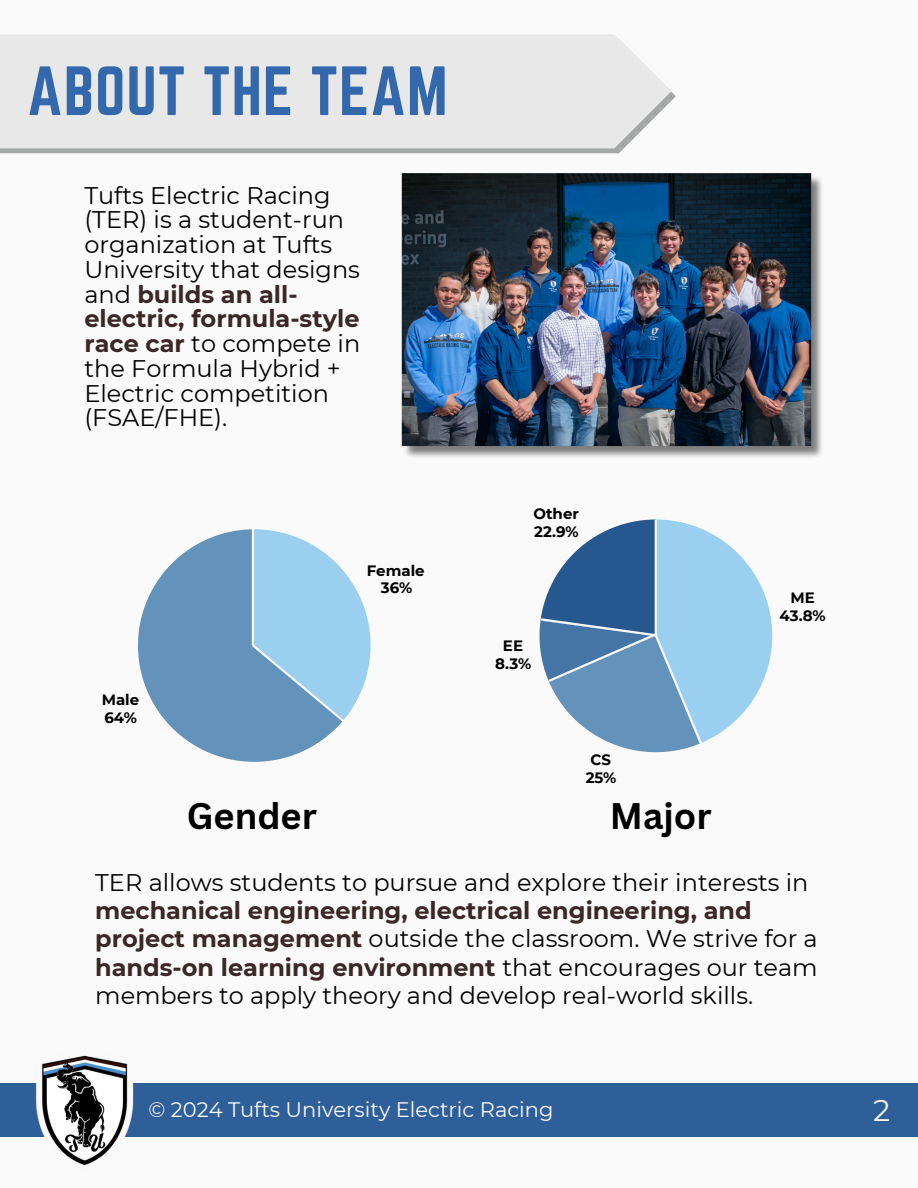
<style>
.page{position:relative;width:918px;height:1188px;background:#fafafa}
.page>*{position:absolute;margin:0;border:0;box-sizing:border-box;transform-origin:0 0}
.t1{font:60.75px "Norwester";letter-spacing:.015em;color:#3468ad}
.t2{font:700 36px "Canva Sans";color:#000}
.t3{font:30px "Montserrat";color:#f6f6f6}
.t4{font:24px/24.8px "Montserrat";color:#000}
.t5{font:22.5px "Canva Sans";color:#3468ad}
.t6{font:21px "Montserrat";color:#fafafa}
.t7{font:700 15px/17.4px "Montserrat";color:#000;text-align:center}
.s1{font-weight:700;color:#3b2727}
</style>
<div class="page">
<img style="left:401px;top:174px;width:421px;height:283px">
<div style="left:0;top:1084px;width:918px;height:53px;background:#2f5f98"></div>
<img style="left:31px;top:1055px;width:108px;height:111px">
<svg style="left:138px;top:529px;width:196px;height:233px;fill:#6393ba"></svg>
<svg style="left:0;top:91px;width:676px;height:62px;background:#b6b7b7"></svg>
<div style="left:0;top:34px;width:671px;height:114px;background:#e8e8e8"></div>
<svg style="left:539px;top:520px;width:233px;height:232px"></svg>
<svg style="left:250px;top:529px;width:121px;height:201px"></svg>
<h2 class="t1" style="left:27px;top:54px;width:422px">ABOUT THE TEAM</h2>
<h2 class="t4" style="left:84px;top:183px;width:277px">Tufts Electric Racing (TER) is a student-run organization at Tufts<br>University that designs and <span class="s1">builds an all&shy;electric, formula-style race car</span> to compete in the Formula Hybrid +<br>Electric competition (FSAE/FHE).</h2>
<p class="t7" style="left:102px;top:691px;width:39px;text-align:left">Male<br>64%</p>
<p class="t7" style="left:367px;top:562px;width:59px">Female<br>36%</p>
<p class="t7" style="left:533px;top:505px;width:47px;text-align:left">Other<br>22.9%</p>
<p class="t7" style="left:495px;top:637px;width:38px">EE<br>8.3%</p>
<p class="t7" style="left:586px;top:751px;width:32px">CS<br>25%</p>
<p class="t2" style="left:187px;top:791px;width:131px">Gender</p>
<p class="t2" style="left:610px;top:791px;width:103px">Major</p>
<p class="t7" style="left:780px;top:589px;width:48px">ME<br>43.8%</p>
<h3 class="t4" style="left:95px;top:868px;width:724px;line-height:28.2px">TER allows students to pursue and explore their interests in <span class="s1">mechanical engineering, electrical engineering, and project management</span> outside the classroom. We strive for a <span class="s1">hands-on learning environment</span> that encourages our team members to apply theory and develop real-world skills.</h3>
<p class="t6" style="left:148px;top:1097px;width:407px">© 2024 Tufts University Electric Racing</p>
<p class="t3" style="left:873px;top:1092px;width:19px">2</p>
<h1 class="t5" style="left:456px;top:1095px;width:7px">:</h1>
</div>
